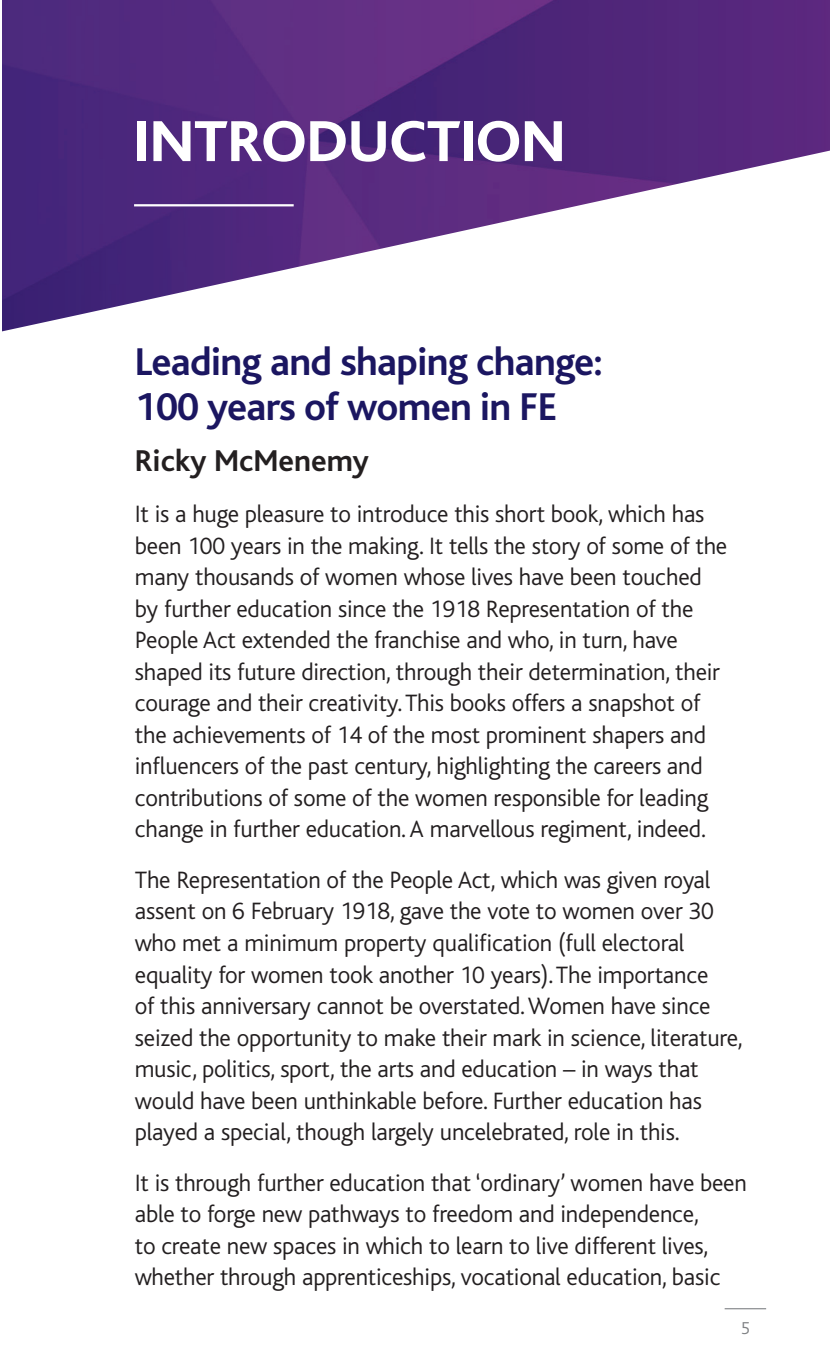
<style>
.page{position:relative;width:830px;height:1372px;background:#fff}
.page>*{position:absolute;margin:0;border:0;box-sizing:border-box;transform-origin:0 0}
.t1{font:800 60.52px "Bliss";color:#fff}
.t2{font:700 40.5px/45px "Bliss";letter-spacing:-.02em;color:#1b1661}
.t3{font:700 31.5px "Bliss";color:#231f20}
.t4{font:300 24.75px/31.5px "Bliss";letter-spacing:-.01em;color:#231f20}
.t5{font:300 18px "Bliss";color:#808285}
</style>
<div class="page">
<hr style="left:724px;top:1307px;width:41px;height:2px;background:#808285">
<img style="left:2px;top:0;width:827px;height:332px">
<hr style="left:134px;top:204px;width:159px;height:2px;background:#fff">
<h1 class="t1" style="left:134px;top:110px;width:433px">INTRODUCTION</h1>
<h2 class="t2" style="left:135px;top:340px;width:469px">Leading and shaping change:<br>100 years of women in FE</h2>
<p class="t3" style="left:135px;top:444px;width:235px">Ricky McMenemy</p>
<p class="t4" style="left:135px;top:498px;width:593px">It is a huge pleasure to introduce this short book, which has been 100 years in the making. It tells the story of some of the many thousands of women whose lives have been touched by further education since the 1918 Representation of the People Act extended the franchise and who, in turn, have shaped its future direction, through their determination, their courage and their creativity.This books offers a snapshot of the achievements of 14 of the most prominent shapers and influencers of the past century, highlighting the careers and contributions of some of the women responsible for leading change in further education.A marvellous regiment, indeed.</p>
<p class="t4" style="left:135px;top:864px;width:609px">The Representation of the People Act, which was given royal assent on 6 February 1918, gave the vote to women over 30 who met a minimum property qualification (full electoral equality for women took another 10 years).The importance<br>of this anniversary cannot be overstated.Women have since seized the opportunity to make their mark in science, literature, music, politics, sport, the arts and education – in ways that would have been unthinkable before. Further education has played a special, though largely uncelebrated, role in this.</p>
<p class="t4" style="left:135px;top:1167px;width:613px">It is through further education that ‘ordinary’ women have been able to forge new pathways to freedom and independence,<br>to create new spaces in which to learn to live different lives, whether through apprenticeships, vocational education, basic</p>
<p class="t5" style="left:740px;top:1318px;width:11px">5</p>
</div>
